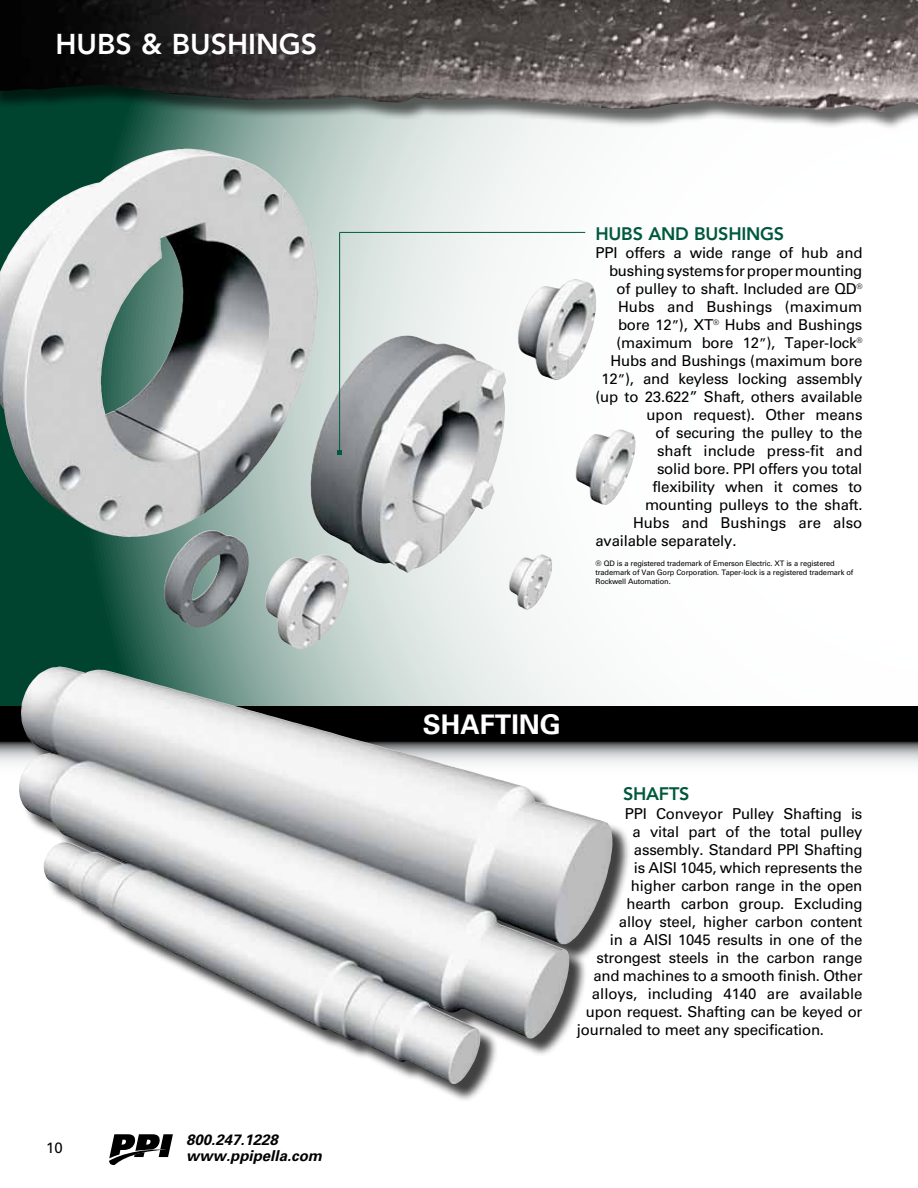
<style>
.page{position:relative;width:918px;height:1188px;background:#fff}
.page>*{position:absolute;margin:0;border:0;box-sizing:border-box;transform-origin:0 0}
.t1{font:800 28.5px "Avenir";color:#fff}
.t2{font:700 27px "Univers";color:#fff}
.t3{font:800 18px "Avenir";letter-spacing:-.015em;color:#00583d}
.t4{font:15px "Univers";letter-spacing:-.015em;color:#000}
.t5{font:italic 700 15px/16.5px "Univers";color:#000}
.t6{font:7.5px/8.7px "Univers";letter-spacing:-.02em;color:#000}
.s1{font-size:13.5px}
</style>
<div class="page">
<svg style="left:0;top:131px;width:636px;height:575px"></svg>
<div style="left:0;top:706px;width:918px;height:38px;background:#000"></div>
<svg style="left:0;top:742px;width:918px;height:22px;background:#b7b8ba"></svg>
<svg style="left:109px;top:1134px;width:64px;height:32px"></svg>
<img style="left:0;top:149px;width:318px;height:389px">
<hr style="left:340px;top:232px;width:245px;height:1px;background:#00583d">
<hr style="left:339px;top:232px;width:1px;height:221px;background:#00583d">
<svg style="left:338px;top:451px;width:4px;height:4px"></svg>
<div style="left:0;top:0;width:918px;height:131px;background:#000;opacity:.6"></div>
<img style="left:0;top:0;width:918px;height:114px">
<div style="left:21px;top:669px;width:610px;height:433px;background:#000;opacity:.75"></div>
<img style="left:17px;top:668px;width:450px;height:416px">
<h1 class="t1" style="left:56px;top:27px;width:263px">HUBS &amp; BUSHINGS</h1>
<p class="t4" style="left:46px;top:1139px;width:18px">10</p>
<p class="t5" style="left:186px;top:1131px;width:137px">800.247.1228 www.ppipella.com</p>
<p class="t3" style="left:596px;top:223px;width:68px">HUBS AND</p>
<p class="t3" style="left:694px;top:223px;width:59px">BUSHINGS</p>
<p class="t4" style="left:596px;top:243px;width:268px">PPI offers a wide range of hub and</p>
<p class="t4" style="left:609px;top:261px;width:255px">bushing systems for proper mounting</p>
<p class="t4" style="left:617px;top:279px;width:247px">of pulley to shaft. Included are QD<sup>®</sup></p>
<p class="t4" style="left:618px;top:297px;width:246px">Hubs and Bushings (maximum</p>
<p class="t4" style="left:618px;top:315px;width:246px">bore 12<span class="s1">”</span>), XT<sup>®</sup> Hubs and Bushings</p>
<p class="t4" style="left:617px;top:333px;width:247px">(maximum bore 12<span class="s1">”</span>), Taper-lock<sup>®</sup></p>
<p class="t4" style="left:611px;top:351px;width:253px">Hubs and Bushings (maximum bore</p>
<p class="t4" style="left:602px;top:369px;width:262px">12<span class="s1">”</span>), and keyless locking assembly</p>
<p class="t4" style="left:596px;top:387px;width:268px">(up to 23.622” Shaft, others available</p>
<p class="t4" style="left:647px;top:405px;width:218px">upon request). Other means</p>
<p class="t4" style="left:656px;top:423px;width:208px">of securing the pulley to the</p>
<p class="t4" style="left:657px;top:441px;width:207px">shaft include press-fit and</p>
<p class="t4" style="left:657px;top:459px;width:207px">solid bore. PPI offers you total</p>
<p class="t4" style="left:653px;top:477px;width:211px">flexibility when it comes to</p>
<p class="t4" style="left:645px;top:495px;width:219px">mounting pulleys to the shaft.</p>
<p class="t4" style="left:633px;top:513px;width:231px">Hubs and Bushings are also</p>
<p class="t4" style="left:596px;top:531px;width:143px">available separately.</p>
<p class="t6" style="left:596px;top:559px;width:259px">® QD is a registered trademark of Emerson Electric. XT is a registered trademark of Van Gorp Corporation. Taper-lock is a registered trademark of<br>Rockwell Automation.</p>
<h2 class="t2" style="left:423px;top:709px;width:20px">SHA</h2>
<h2 class="t2" style="left:480px;top:709px;width:32px">FTING</h2>
<p class="t3" style="left:623px;top:783px;width:35px">SHAFTS</p>
<p class="t4" style="left:625px;top:805px;width:239px">PPI Conveyor Pulley Shafting is</p>
<p class="t4" style="left:632px;top:823px;width:232px">a vital part of the total pulley</p>
<p class="t4" style="left:634px;top:841px;width:230px">assembly. Standard PPI Shafting</p>
<p class="t4" style="left:634px;top:859px;width:230px">is AISI 1045, which represents the</p>
<p class="t4" style="left:631px;top:877px;width:233px">higher carbon range in the open</p>
<p class="t4" style="left:626px;top:895px;width:238px">hearth carbon group. Excluding</p>
<p class="t4" style="left:619px;top:913px;width:245px">alloy steel, higher carbon content</p>
<p class="t4" style="left:610px;top:931px;width:254px">in a AISI 1045 results in one of the</p>
<p class="t4" style="left:596px;top:949px;width:268px">strongest steels in the carbon range</p>
<p class="t4" style="left:593px;top:967px;width:271px">and machines to a smooth finish. Other</p>
<p class="t4" style="left:592px;top:985px;width:272px">alloys, including 4140 are available</p>
<p class="t4" style="left:586px;top:1003px;width:278px">upon request. Shafting can be keyed or</p>
<p class="t4" style="left:577px;top:1021px;width:249px">journaled to meet any specification.</p>
</div>
